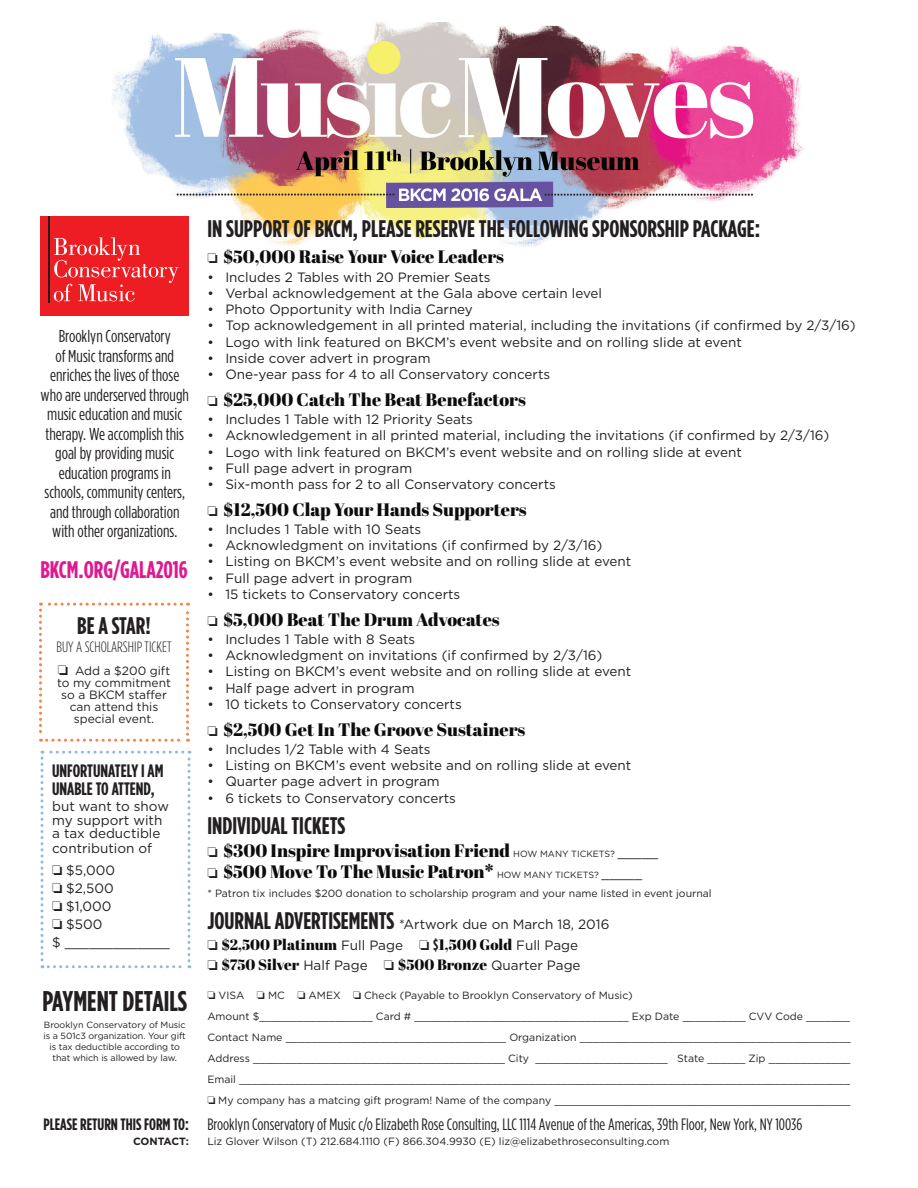
<style>
.page{position:relative;width:918px;height:1188px;background:#fff}
.page>*{position:absolute;margin:0;border:0;box-sizing:border-box;transform-origin:0 0}
.t1{font:700 28.5px "Gotham Condensed";color:#231f20}
.t2{font:700 24px "Gotham Condensed";color:#231f20}
.t3{font:700 24px "Gotham Condensed";color:#de1990}
.t4{font:18px "Abril Fatface";color:#0c0c0c}
.t5{font:700 18px/18px "Gotham Condensed";color:#231f20}
.t6{font:17.25px/19.5px "Gotham Condensed";color:#231f20;text-align:center}
.t7{font:16.5px "Gotham Condensed";color:#231f20}
.t8{font:700 16.5px "Gotham Condensed";color:#231f20}
.t9{font:15px/19.5px "Abril Fatface";color:#0c0c0c}
.t10{font:300 15px "Gotham Condensed";color:#231f20}
.t11{font:13.5px/18px "Gotham";color:#231f20}
.t12{font:12px/12px "Gotham";color:#231f20;text-align:center}
.t13{font:10.5px/21px "Gotham";color:#231f20}
.t14{font:700 10.5px "Gotham";letter-spacing:-.02em;color:#231f20}
.t15{font:9px/10.8px "Gotham";letter-spacing:-.01em;color:#231f20;text-align:center}
.s1{color:#231f20}
.s2{font-family:"Gotham";font-size:9px;color:#231f20}
.s3{font-size:9px}
.s4{font-family:"Gotham Condensed";font-weight:700;font-size:24px}
.s5{font-family:"Gotham";font-size:13.5px;color:#231f20}
.s6{font-family:"Gotham Condensed";font-weight:700;color:#231f20}
</style>
<div class="page">
<img style="left:112px;top:22px;width:692px;height:225px">
<svg style="left:39px;top:603px;width:150px;height:139px"></svg>
<div style="left:41px;top:216px;width:148px;height:100px;background:#ee1d23"></div>
<hr style="left:49px;top:216px;width:1px;height:87px;background:#231f20">
<svg style="left:54px;top:237px;width:125px;height:65px"></svg>
<svg style="left:40px;top:751px;width:150px;height:217px"></svg>
<p class="t6" style="left:41px;top:326px;width:150px">Brooklyn Conservatory<br>of Music transforms and enriches the lives of those who are underserved through music education and music therapy. We accomplish this goal by providing music education programs in schools, community centers, and through collaboration with other organizations.</p>
<h2 class="t3" style="left:40px;top:556px;width:149px">BKCM.ORG/GALA2016</h2>
<h2 class="t2" style="left:77px;top:612px;width:75px">BE ASTAR!</h2>
<p class="t10" style="left:57px;top:639px;width:116px">BUY A SCHOLARSHIP TICKET</p>
<p class="t12" style="left:57px;top:664px;width:115px">❏ Add a $200 gift to my commitment so a BKCM staffer can attend this special event.</p>
<h3 class="t5" style="left:52px;top:762px;width:113px">UNFORTUNATELY I AM<br>UNABLE TO ATTEND,</h3>
<p class="t11" style="left:52px;top:799px;width:118px;line-height:13.5px">but want to show my support with a tax deductible</p>
<p class="t11" style="left:52px;top:837px;width:102px;line-height:22.4px">contribution of ❏ $5,000</p>
<p class="t11" style="left:52px;top:879px;width:119px">❏ $2,500<br>❏ $1,000<br>❏ $500<br>$ _____________</p>
<h1 class="t1" style="left:42px;top:985px;width:146px">PAYMENT DETAILS</h1>
<p class="t15" style="left:44px;top:1020px;width:144px">Brooklyn Conservatory of Music is a 501c3 organization. Your gift is tax deductible according to that which is allowed by law.</p>
<p class="t8" style="left:43px;top:1115px;width:57px">PLEASE RETURN</p>
<p class="t8" style="left:121px;top:1115px;width:70px">THIS FORM TO:</p>
<p class="t14" style="left:133px;top:1135px;width:57px">CONTACT:</p>
<h2 class="t2" style="left:207px;top:215px;width:395px">IN SUPPORT OF BKCM, PLEASE RESERVE THE FOLLOWING SPONSORS</h2>
<h2 class="t2" style="left:665px;top:215px;width:97px">HIP PACKAGE:</h2>
<h3 class="t4" style="left:207px;top:244px;width:298px"><span class="s1">❏</span> $50,000 Raise Your Voice Leaders</h3>
<p class="t11" style="left:207px;top:268px;width:285px">• Includes 2 Tables with 20 Premier Seats</p>
<p class="t11" style="left:207px;top:284px;width:396px">• Verbal acknowledgement at the Gala above certain level</p>
<p class="t11" style="left:207px;top:300px;width:267px">• Photo Opportunity with India Carney</p>
<p class="t11" style="left:207px;top:316px;width:650px">• Top acknowledgement in all printed material, including the invitations (if confirmed by 2/3/16)</p>
<p class="t11" style="left:207px;top:333px;width:536px">• Logo with link featured on BKCM’s event website and on rolling slide at event</p>
<p class="t11" style="left:207px;top:349px;width:225px">• Inside cover advert in program</p>
<p class="t11" style="left:207px;top:365px;width:344px">• One-year pass for 4 to all Conservatory concerts</p>
<h3 class="t4" style="left:207px;top:387px;width:320px"><span class="s1">❏</span> $25,000 Catch The Beat Benefactors</h3>
<p class="t11" style="left:207px;top:410px;width:267px">• Includes 1 Table with 12 Priority Seats</p>
<p class="t11" style="left:207px;top:426px;width:624px">• Acknowledgement in all printed material, including the invitations (if confirmed by 2/3/16)</p>
<p class="t11" style="left:207px;top:442px;width:536px">• Logo with link featured on BKCM’s event website and on rolling slide at event</p>
<p class="t11" style="left:207px;top:459px;width:206px">• Full page advert in program</p>
<p class="t11" style="left:207px;top:475px;width:350px">• Six-month pass for 2 to all Conservatory concerts</p>
<h3 class="t4" style="left:207px;top:497px;width:321px"><span class="s1">❏</span> $12,500 Clap Your Hands Supporters</h3>
<p class="t11" style="left:207px;top:520px;width:215px">• Includes 1 Table with 10 Seats</p>
<p class="t11" style="left:207px;top:536px;width:397px">• Acknowledgment on invitations (if confirmed by 2/3/16)</p>
<p class="t11" style="left:207px;top:552px;width:426px">• Listing on BKCM’s event website and on rolling slide at event</p>
<p class="t11" style="left:207px;top:569px;width:206px">• Full page advert in program</p>
<p class="t11" style="left:207px;top:585px;width:254px">• 15 tickets to Conservatory concerts</p>
<h3 class="t4" style="left:207px;top:607px;width:294px"><span class="s1">❏</span> $5,000 Beat The Drum Advocates</h3>
<p class="t11" style="left:207px;top:630px;width:209px">• Includes 1 Table with 8 Seats</p>
<p class="t11" style="left:207px;top:646px;width:397px">• Acknowledgment on invitations (if confirmed by 2/3/16)</p>
<p class="t11" style="left:207px;top:662px;width:426px">• Listing on BKCM’s event website and on rolling slide at event</p>
<p class="t11" style="left:207px;top:679px;width:209px">• Half page advert in program</p>
<p class="t11" style="left:207px;top:695px;width:256px">• 10 tickets to Conservatory concerts</p>
<h3 class="t4" style="left:207px;top:717px;width:319px"><span class="s1">❏</span> $2,500 Get In The Groove Sustainers</h3>
<p class="t11" style="left:207px;top:740px;width:225px">• Includes 1⁄2 Table with 4 Seats</p>
<p class="t11" style="left:207px;top:756px;width:426px">• Listing on BKCM’s event website and on rolling slide at event</p>
<p class="t11" style="left:207px;top:772px;width:234px">• Quarter page advert in program</p>
<p class="t11" style="left:207px;top:789px;width:250px">• 6 tickets to Conservatory concerts</p>
<h2 class="t2" style="left:207px;top:812px;width:131px">IN DIVIDUAL TICKETS</h2>
<h3 class="t4" style="left:207px;top:838px;width:337px"><span class="s1">❏</span> $300 Inspire Improvisation Friend <span class="s2">ho w ma</span></h3>
<p class="t15" style="left:555px;top:848px;width:20px">ny tick</p>
<p class="t11" style="left:593px;top:843px;width:67px"><span class="s3">ets ?</span> _____</p>
<h3 class="t4" style="left:207px;top:859px;width:321px"><span class="s1">❏</span> $500 Move To The Music Patron* <span class="s2">ho w ma</span></h3>
<p class="t15" style="left:539px;top:869px;width:20px">ny tick</p>
<p class="t11" style="left:577px;top:864px;width:67px"><span class="s3">ets ?</span> _____</p>
<p class="t13" style="left:207px;top:883px;width:506px">* Patron tix includes $200 donation to scholarship program and your name listed in event journal</p>
<h2 class="t2" style="left:207px;top:907px;width:18px">JOURN</h2>
<p class="t11" style="left:254px;top:915px;width:357px"><span class="s4">AL ADVERTISEMENTS</span> *Artwork due on March 18, 2016</p>
<p class="t9" style="left:207px;top:935px;width:375px"><span class="s1">❏</span> $2,500 Platinum <span class="s5">Full Page</span> <span class="s1">❏</span> <span class="s6">$</span>1,500 Gold <span class="s5">Full Page </span><span class="s1">❏</span> $750 Silver <span class="s5">Half Page</span> <span class="s1">❏</span> $500 Bronze <span class="s5">Quarter Page</span></p>
<p class="t13" style="left:207px;top:985px;width:645px">❏ VISA ❏ MC ❏ AMEX ❏ Check (Payable to Brooklyn Conservatory of Music)<br>Amount $__________________ Card # __________________________________ E xp Date __________ CVV Code _______ Contact N ame ___________________________________ Organization ___________________________________________ Address ________________________________________ City _____________________ State ______ Zip _____________ E mail _________________________________________________________________________________________________ ❏ My company has a matcing gift program! N ame of the company _______________________________________________</p>
<p class="t7" style="left:207px;top:1116px;width:596px">Brooklyn Conservatory of Music c/o Elizabeth Rose Consulting, LLC 1114 Avenue of the Americas, 39th Floor, New York, NY 10036</p>
<p class="t13" style="left:207px;top:1131px;width:463px">Liz Glover Wilson (T) 212.684.1110 (F) 866.304.9930 (E) liz@elizabethroseconsulting.com</p>
</div>
